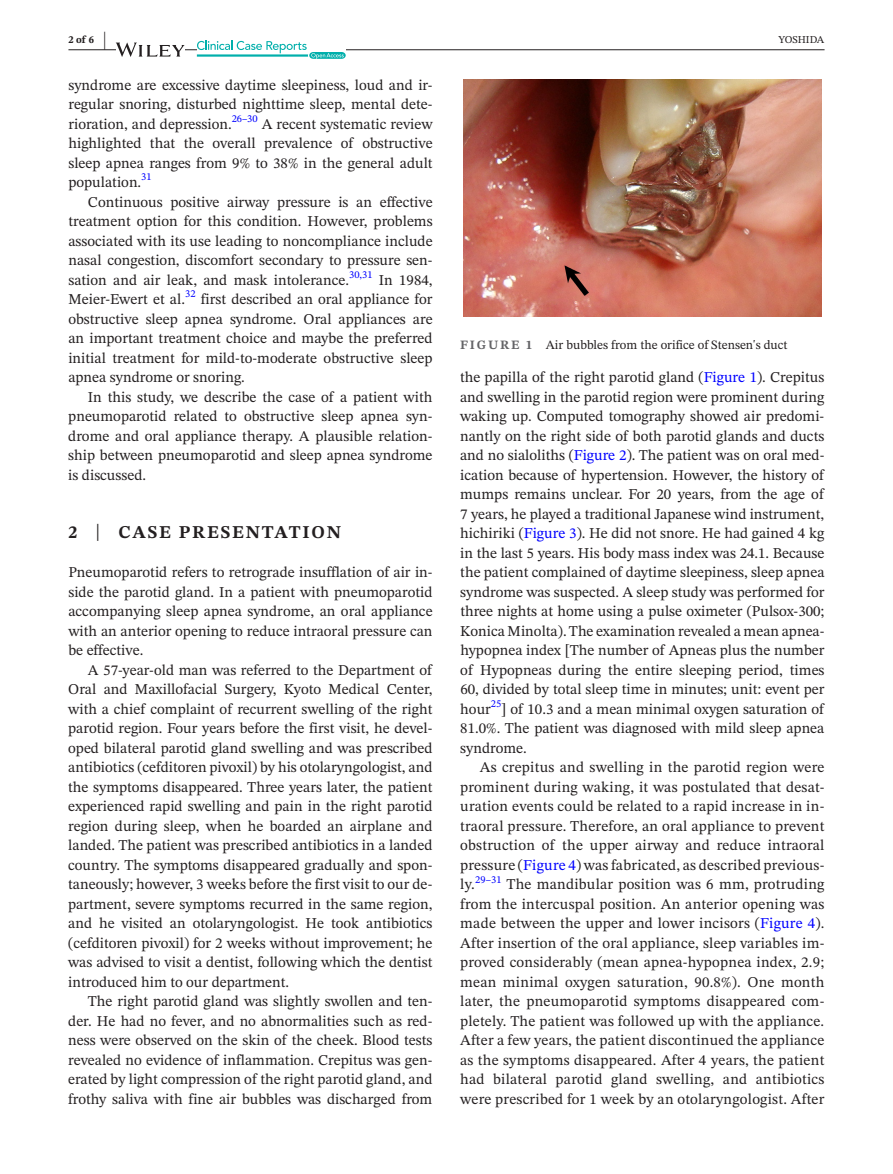
<style>
.page{position:relative;width:893px;height:1174px;background:#fff}
.page>*{position:absolute;margin:0;border:0;box-sizing:border-box;transform-origin:0 0}
.t1{font:700 18px "STIX Two Text";letter-spacing:.1em;color:#231f20}
.t2{font:15px/19.5px "STIX Two Text";color:#231f20;text-align:justify}
.t3{font:12.75px "STIX Two Text";color:#231f20}
.t4{font:10.5px "STIX Two Text";color:#00f}
.t5{font:10.5px "STIX Two Text";color:#231f20}
.t6{font:700 10.5px "STIX Two Text";color:#231f20}
.s1{font-size:21px}
.s2{font-weight:400;font-size:23.7px}
.s3{font-weight:700;color:#636366}
.s4{color:#00f}
</style>
<div class="page">
<hr style="left:68px;top:49px;width:756px;height:1px;background:#231f20">
<svg style="left:116px;top:43px;width:69px;height:14px"></svg>
<svg style="left:197px;top:41px;width:149px;height:18px"></svg>
<img style="left:464px;top:79px;width:357px;height:238px">
<p class="t6" style="left:68px;top:32px;width:39px">2 of 6 <span class="s1">|</span></p>
<p class="t5" style="left:778px;top:32px;width:48px">YOSHIDA</p>
<p class="t2" style="left:68px;top:75px;width:366px">syndrome are excessive daytime sleepiness, loud and ir&shy;regular snoring, disturbed nighttime sleep, mental dete&shy;rioration, and depression.</p>
<p class="t4" style="left:232px;top:111px;width:28px">26–30</p>
<p class="t2" style="left:68px;top:114px;width:366px;text-indent:193px">A recent systematic review highlighted that the overall prevalence of obstructive sleep apnea ranges from 9% to 38% in the general adult population.</p>
<p class="t4" style="left:141px;top:169px;width:12px">31</p>
<p class="t2" style="left:68px;top:192px;width:366px;text-indent:20px">Continuous positive airway pressure is an effective treatment option for this condition. However, problems associated with its use leading to noncompliance include nasal congestion, discomfort secondary to pressure sen&shy;sation and air leak, and mask intolerance.</p>
<p class="t4" style="left:349px;top:267px;width:25px">30,31</p>
<p class="t2" style="left:379px;top:270px;width:55px">In 1984,</p>
<p class="t2" style="left:68px;top:289px;width:118px">Meier-Ewert et al.</p>
<p class="t4" style="left:185px;top:286px;width:12px">32</p>
<p class="t2" style="left:68px;top:289px;width:366px;text-indent:132px">first described an oral appliance for obstructive sleep apnea syndrome. Oral appliances are an important treatment choice and maybe the preferred initial treatment for mild-to-moderate obstructive sleep apnea syndrome or snoring.</p>
<p class="t2" style="left:68px;top:387px;width:366px;text-indent:20px">In this study, we describe the case of a patient with pneumoparotid related to obstructive sleep apnea syn&shy;drome and oral appliance therapy. A plausible relation&shy;ship between pneumoparotid and sleep apnea syndrome is discussed.</p>
<p class="t1" style="left:68px;top:519px;width:274px">2 <span class="s2">|</span> CASE PRESENTATION</p>
<p class="t2" style="left:68px;top:562px;width:366px">Pneumoparotid refers to retrograde insufflation of air in&shy;side the parotid gland. In a patient with pneumoparotid accompanying sleep apnea syndrome, an oral appliance with an anterior opening to reduce intraoral pressure can be effective.</p>
<p class="t2" style="left:68px;top:660px;width:366px;text-indent:20px">A 57-year-old man was referred to the Department of Oral and Maxillofacial Surgery, Kyoto Medical Center, with a chief complaint of recurrent swelling of the right parotid region. Four years before the first visit, he devel&shy;oped bilateral parotid gland swelling and was prescribed antibiotics (cefditoren pivoxil) by his otolaryngologist, and the symptoms disappeared. Three years later, the patient experienced rapid swelling and pain in the right parotid region during sleep, when he boarded an airplane and landed. The patient was prescribed antibiotics in a landed country. The symptoms disappeared gradually and spon&shy;taneously; however, 3 weeks before the first visit to our de&shy;partment, severe symptoms recurred in the same region, and he visited an otolaryngologist. He took antibiotics (cefditoren pivoxil) for 2 weeks without improvement; he was advised to visit a dentist, following which the dentist introduced him to our department.</p>
<p class="t2" style="left:68px;top:991px;width:366px;text-indent:20px">The right parotid gland was slightly swollen and ten&shy;der. He had no fever, and no abnormalities such as red&shy;ness were observed on the skin of the cheek. Blood tests revealed no evidence of inflammation. Crepitus was gen&shy;erated by light compression of the right parotid gland, and frothy saliva with fine air bubbles was discharged from</p>
<p class="t3" style="left:460px;top:336px;width:329px"><span class="s3">FIGURE 1</span> Air bubbles from the orifice of Stensen's duct</p>
<p class="t2" style="left:460px;top:367px;width:366px">the papilla of the right parotid gland (<span class="s4">Figure 1</span>). Crepitus and swelling in the parotid region were prominent during waking up. Computed tomography showed air predomi&shy;nantly on the right side of both parotid glands and ducts and no sialoliths (<span class="s4">Figure 2</span>). The patient was on oral med&shy;ication because of hypertension. However, the history of mumps remains unclear. For 20 years, from the age of 7 years, he played a traditional Japanese wind instrument, hichiriki (<span class="s4">Figure 3</span>). He did not snore. He had gained 4 kg in the last 5 years. His body mass index was 24.1. Because the patient complained of daytime sleepiness, sleep apnea syndrome was suspected. A sleep study was performed for three nights at home using a pulse oximeter (Pulsox-300; Konica Minolta). The examination revealed a mean apnea&shy;hypopnea index [The number of Apneas plus the number of Hypopneas during the entire sleeping period, times 60, divided by total sleep time in minutes; unit: event per hour<sup>25</sup>] of 10.3 and a mean minimal oxygen saturation of 81.0%. The patient was diagnosed with mild sleep apnea syndrome.</p>
<p class="t2" style="left:460px;top:757px;width:366px;text-indent:20px">As crepitus and swelling in the parotid region were prominent during waking, it was postulated that desat&shy;uration events could be related to a rapid increase in in&shy;traoral pressure. Therefore, an oral appliance to prevent obstruction of the upper airway and reduce intraoral pressure (<span class="s4">Figure 4</span>) was fabricated, as described previous&shy;ly.</p>
<p class="t4" style="left:475px;top:871px;width:28px">29–31</p>
<p class="t2" style="left:460px;top:874px;width:366px;text-indent:46px">The mandibular position was 6 mm, protruding from the intercuspal position. An anterior opening was made between the upper and lower incisors (<span class="s4">Figure 4</span>).<br>After insertion of the oral appliance, sleep variables im&shy;proved considerably (mean apnea-hypopnea index, 2.9; mean minimal oxygen saturation, 90.8%). One month later, the pneumoparotid symptoms disappeared com&shy;pletely. The patient was followed up with the appliance.<br>After a few years, the patient discontinued the appliance as the symptoms disappeared. After 4 years, the patient had bilateral parotid gland swelling, and antibiotics were prescribed for 1 week by an otolaryngologist. After</p>
</div>
